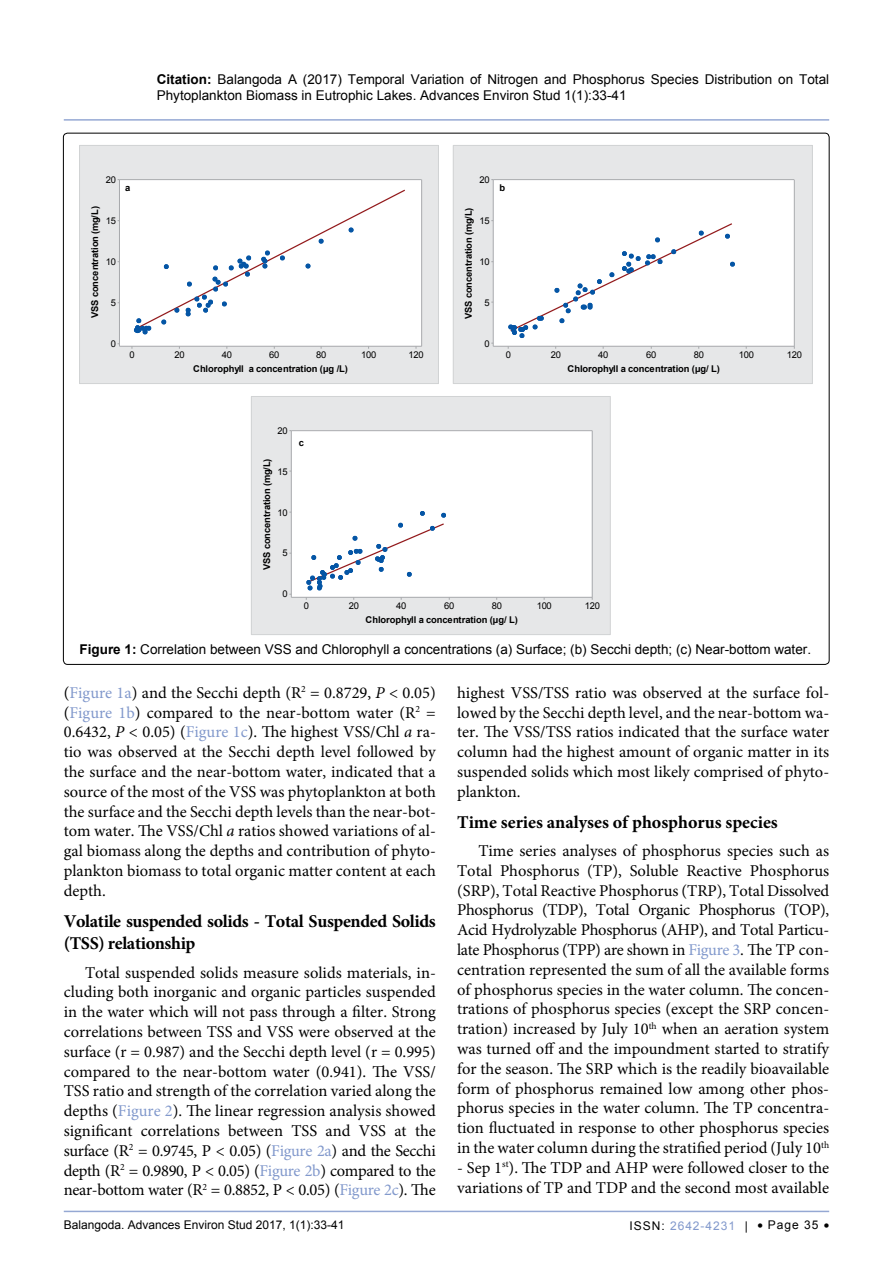
<style>
.page{position:relative;width:893px;height:1263px;background:#fff}
.page>*{position:absolute;margin:0;border:0;box-sizing:border-box;transform-origin:0 0}
.t1{font:700 18px/22.5px "Minion Pro";letter-spacing:-.02em;color:#000}
.t2{font:700 18px "Minion Pro";color:#000}
.t3{font:16.5px/19.8px "Minion Pro";color:#000;text-align:justify}
.t4{font:13.5px/16.2px "Arial";color:#000}
.t5{font:12px "Arial";color:#000}
.t6{font:12px "Arial";letter-spacing:.08em;color:#8299cc}
.t7{font:700 9.45px "Arial";letter-spacing:-.01em;color:#000}
.t8{font:700 9.3px "Arial";letter-spacing:-.01em;color:#000}
.t9{font:9.3px "Arial";letter-spacing:-.025em;color:#000}
.s1{font-weight:700}
.s2{color:#8299cc}
.s3{font-style:italic}
.s4{color:#000}
</style>
<div class="page">
<hr style="left:64px;top:1211px;width:765px;height:1px;background:#8299cc">
<hr style="left:64px;top:119px;width:765px;height:2px;background:#8299cc">
<div style="left:251px;top:396px;width:359px;height:239px;background:#e6e7e8"></div>
<div style="left:251px;top:396px;width:359px;height:239px;border:1px solid #d1d3d4"></div>
<div style="left:291px;top:431px;width:301px;height:166px;background:#fff"></div>
<hr style="left:291px;top:430px;width:301px;height:1px;background:#a7a9ac">
<hr style="left:291px;top:597px;width:301px;height:1px;background:#a7a9ac">
<hr style="left:592px;top:431px;width:1px;height:166px;background:#a7a9ac">
<hr style="left:291px;top:431px;width:1px;height:166px;background:#a7a9ac">
<svg style="left:307px;top:511px;width:139px;height:79px"></svg>
<div style="left:453px;top:145px;width:359px;height:238px;background:#e6e7e8"></div>
<div style="left:453px;top:145px;width:359px;height:239px;border:1px solid #d1d3d4"></div>
<div style="left:493px;top:180px;width:301px;height:166px;background:#fff"></div>
<hr style="left:493px;top:179px;width:301px;height:1px;background:#a7a9ac">
<hr style="left:493px;top:346px;width:301px;height:1px;background:#a7a9ac">
<hr style="left:794px;top:180px;width:1px;height:166px;background:#a7a9ac">
<hr style="left:493px;top:180px;width:1px;height:166px;background:#a7a9ac">
<svg style="left:509px;top:223px;width:225px;height:115px"></svg>
<div style="left:80px;top:145px;width:358px;height:238px;background:#e6e7e8"></div>
<div style="left:79px;top:145px;width:359px;height:239px;border:1px solid #d1d3d4"></div>
<div style="left:119px;top:180px;width:303px;height:166px;background:#fff"></div>
<hr style="left:119px;top:179px;width:303px;height:1px;background:#a7a9ac">
<hr style="left:119px;top:346px;width:303px;height:1px;background:#a7a9ac">
<hr style="left:421px;top:180px;width:1px;height:166px;background:#a7a9ac">
<hr style="left:119px;top:180px;width:1px;height:166px;background:#a7a9ac">
<svg style="left:134px;top:189px;width:271px;height:145px"></svg>
<p class="t4" style="left:157px;top:71px;width:674px"><span class="s1">Citation:</span> Balangoda A (2017) Temporal Variation of Nitrogen and Phosphorus Species Distribution on Total<br>Phytoplankton Biomass in Eutrophic Lakes. Advances Environ Stud 1(1):33-41</p>
<p class="t9" style="left:106px;top:173px;width:12px">20</p>
<p class="t9" style="left:106px;top:214px;width:12px">15</p>
<p class="t9" style="left:106px;top:255px;width:12px">10</p>
<p class="t9" style="left:111px;top:296px;width:7px">5</p>
<p class="t9" style="left:111px;top:337px;width:7px">0</p>
<p class="t7" style="left:89px;top:318px;width:113px;rotate:-90deg">VSS concentration (mg/L)</p>
<p class="t8" style="left:125px;top:182px;width:7px">a</p>
<p class="t9" style="left:129px;top:349px;width:7px">0</p>
<p class="t9" style="left:174px;top:349px;width:12px">20</p>
<p class="t9" style="left:222px;top:349px;width:12px">40</p>
<p class="t9" style="left:269px;top:349px;width:12px">60</p>
<p class="t9" style="left:316px;top:349px;width:12px">80</p>
<p class="t9" style="left:361px;top:349px;width:17px">100</p>
<p class="t9" style="left:408px;top:349px;width:17px">120</p>
<p class="t8" style="left:193px;top:363px;width:156px">Chlorophyll a concentration (µg /L)</p>
<p class="t9" style="left:479px;top:173px;width:12px">20</p>
<p class="t9" style="left:479px;top:214px;width:12px">15</p>
<p class="t9" style="left:479px;top:255px;width:12px">10</p>
<p class="t9" style="left:484px;top:296px;width:7px">5</p>
<p class="t9" style="left:484px;top:337px;width:7px">0</p>
<p class="t7" style="left:462px;top:319px;width:113px;rotate:-90deg">VSS concentration (mg/L)</p>
<p class="t8" style="left:499px;top:182px;width:7px">b</p>
<p class="t9" style="left:506px;top:349px;width:7px">0</p>
<p class="t9" style="left:551px;top:349px;width:12px">20</p>
<p class="t9" style="left:598px;top:349px;width:12px">40</p>
<p class="t9" style="left:646px;top:349px;width:12px">60</p>
<p class="t9" style="left:694px;top:349px;width:12px">80</p>
<p class="t9" style="left:739px;top:349px;width:17px">100</p>
<p class="t9" style="left:787px;top:349px;width:17px">120</p>
<p class="t8" style="left:568px;top:363px;width:154px">Chlorophyll a concentration (µg/ L)</p>
<p class="t9" style="left:278px;top:424px;width:12px">20</p>
<p class="t9" style="left:278px;top:465px;width:12px">15</p>
<p class="t9" style="left:278px;top:506px;width:12px">10</p>
<p class="t9" style="left:283px;top:547px;width:7px">5</p>
<p class="t9" style="left:283px;top:588px;width:7px">0</p>
<p class="t7" style="left:260px;top:570px;width:113px;rotate:-90deg">VSS concentration (mg L/ )</p>
<p class="t8" style="left:299px;top:437px;width:7px">c</p>
<p class="t9" style="left:304px;top:600px;width:7px">0</p>
<p class="t9" style="left:349px;top:600px;width:12px">20</p>
<p class="t9" style="left:396px;top:600px;width:12px">40</p>
<p class="t9" style="left:444px;top:600px;width:12px">60</p>
<p class="t9" style="left:492px;top:600px;width:12px">80</p>
<p class="t9" style="left:537px;top:600px;width:17px">100</p>
<p class="t9" style="left:585px;top:600px;width:17px">120</p>
<p class="t8" style="left:366px;top:614px;width:154px">Chlorophyll a concentration (µg/ L)</p>
<p class="t4" style="left:80px;top:641px;width:733px"><span class="s1">Figure 1:</span> Correlation between VSS and Chlorophyll a concentrations (a) Surface; (b) Secchi depth; (c) Near-bottom water.</p>
<p class="t3" style="left:64px;top:683px;width:374px">(<span class="s2">Figure 1a</span>) and the Secchi depth (R<sup>2</sup> = 0.8729, <span class="s3">P</span> &lt; 0.05) (<span class="s2">Figure 1b</span>) compared to the near-bottom water (R<sup>2</sup> = 0.6432, <span class="s3">P</span> &lt; 0.05) (<span class="s2">Figure 1c</span>). The highest VSS/Chl <span class="s3">a</span> ra&shy;tio was observed at the Secchi depth level followed by the surface and the near-bottom water, indicated that a source of the most of the VSS was phytoplankton at both the surface and the Secchi depth levels than the near-bot&shy;tom water. The VSS/Chl <span class="s3">a</span> ratios showed variations of al&shy;gal biomass along the depths and contribution of phyto&shy;plankton biomass to total organic matter content at each depth.</p>
<p class="t1" style="left:64px;top:909px;width:374px">Volatile suspended solids - Total Suspended Solids (TSS) relationship</p>
<p class="t3" style="left:64px;top:962px;width:374px;text-indent:21px">Total suspended solids measure solids materials, in&shy;cluding both inorganic and organic particles suspended in the water which will not pass through a filter. Strong correlations between TSS and VSS were observed at the surface (r = 0.987) and the Secchi depth level (r = 0.995) compared to the near-bottom water (0.941). The VSS/ TSS ratio and strength of the correlation varied along the depths (<span class="s2">Figure 2</span>). The linear regression analysis showed significant correlations between TSS and VSS at the surface (R<sup>2</sup> = 0.9745, P &lt; 0.05) (<span class="s2">Figure 2a</span>) and the Secchi depth (R<sup>2</sup> = 0.9890, P &lt; 0.05) (<span class="s2">Figure 2b</span>) compared to the near-bottom water (R<sup>2</sup> = 0.8852, P &lt; 0.05) (<span class="s2">Figure 2c</span>). The</p>
<p class="t3" style="left:457px;top:683px;width:374px">highest VSS/TSS ratio was observed at the surface fol&shy;lowed by the Secchi depth level, and the near-bottom wa&shy;ter. The VSS/TSS ratios indicated that the surface water column had the highest amount of organic matter in its suspended solids which most likely comprised of phyto&shy;plankton.</p>
<p class="t2" style="left:457px;top:809px;width:322px">Time series analyses of phosphorus species</p>
<p class="t3" style="left:457px;top:841px;width:374px;text-indent:21px">Time series analyses of phosphorus species such as Total Phosphorus (TP), Soluble Reactive Phosphorus (SRP), Total Reactive Phosphorus (TRP), Total Dissolved Phosphorus (TDP), Total Organic Phosphorus (TOP), Acid Hydrolyzable Phosphorus (AHP), and Total Particu&shy;late Phosphorus (TPP) are shown in <span class="s2">Figure 3</span>. The TP con&shy;centration represented the sum of all the available forms of phosphorus species in the water column. The concen&shy;trations of phosphorus species (except the SRP concen&shy;tration) increased by July 10<sup>th</sup> when an aeration system was turned off and the impoundment started to stratify for the season. The SRP which is the readily bioavailable form of phosphorus remained low among other phos&shy;phorus species in the water column. The TP concentra&shy;tion fluctuated in response to other phosphorus species in the water column during the stratified period (July 10<sup>th</sup></p>
<p class="t3" style="left:457px;top:1158px;width:374px">- Sep 1<sup>st</sup>). The TDP and AHP were followed closer to the variations of TP and TDP and the second most available</p>
<p class="t5" style="left:64px;top:1217px;width:282px">Balangoda. Advances Environ Stud 2017, 1(1):33-41</p>
<p class="t6" style="left:630px;top:1217px;width:120px"><span class="s4">ISSN:</span> 2642-4231 <span class="s4">|</span></p>
<p class="t5" style="left:757px;top:1217px;width:73px">• Page 35 •</p>
</div>
